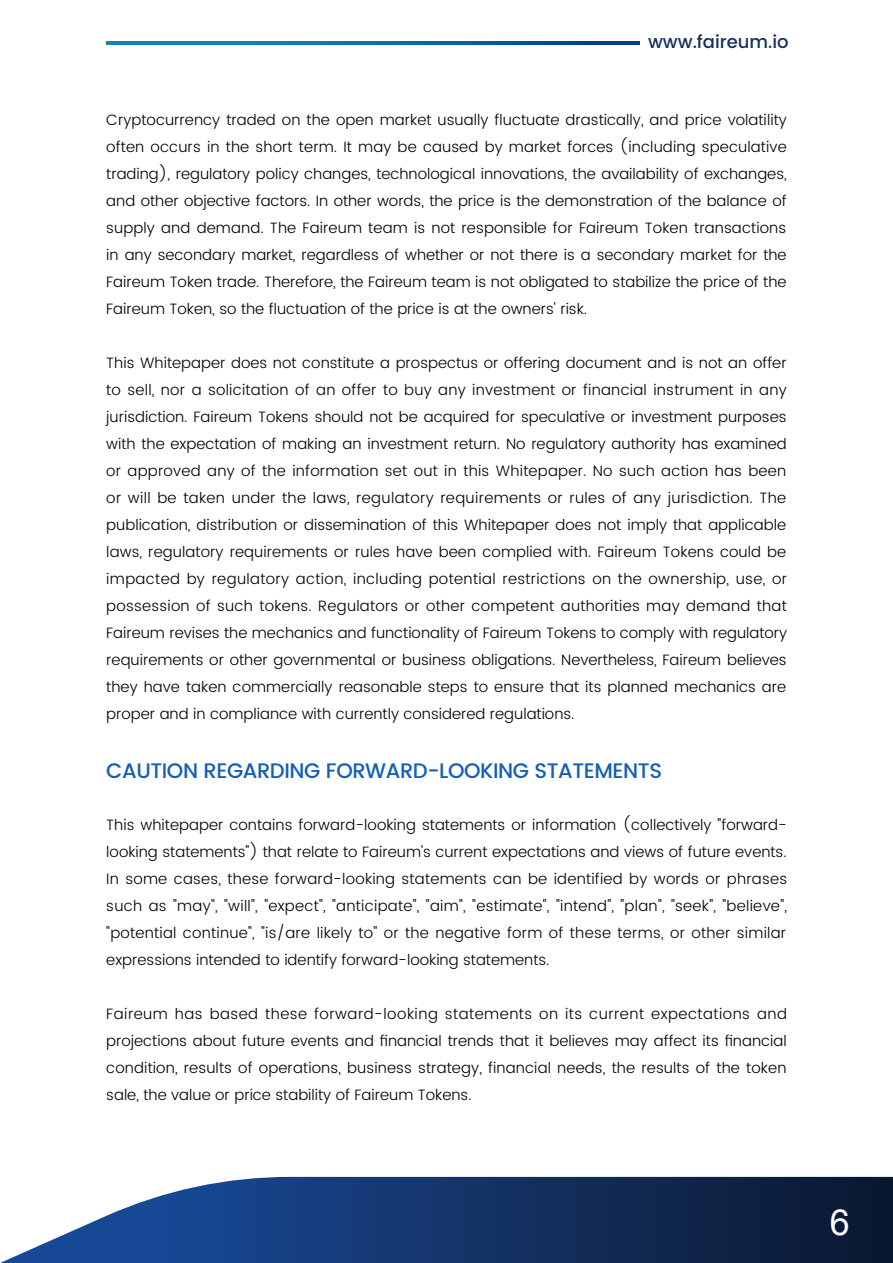
<style>
.page{position:relative;width:893px;height:1263px;background:#fff}
.page>*{position:absolute;margin:0;border:0;box-sizing:border-box;transform-origin:0 0}
.t1{font:36px "Arial";color:#fff}
.t2{font:500 21px "Poppins";letter-spacing:-.02em;color:#155fb4}
.t3{font:500 18px "Poppins";color:#17305e}
.t4{font:300 15px/27px "Poppins";color:#000;text-align:justify}
</style>
<div class="page">
<svg style="left:106px;top:41px;width:533px;height:4px;background:#0b69a8"></svg>
<svg style="left:1px;top:1177px;width:892px;height:86px;background:#2d4976"></svg>
<p class="t3" style="left:648px;top:29px;width:142px">www.faireum.io</p>
<p class="t4" style="left:106px;top:107px;width:682px">Cryptocurrency traded on the open market usually fluctuate drastically, and price volatility often occurs in the short term. It may be caused by market forces (including speculative trading), regulatory policy changes, technological innovations, the availability of exchanges, and other objective factors. In other words, the price is the demonstration of the balance of supply and demand. The Faireum team is not responsible for Faireum Token transactions in any secondary market, regardless of whether or not there is a secondary market for the Faireum Token trade. Therefore, the Faireum team is not obligated to stabilize the price of the Faireum Token, so the fluctuation of the price is at the owners' risk.</p>
<p class="t4" style="left:106px;top:350px;width:682px">This Whitepaper does not constitute a prospectus or offering document and is not an offer to sell, nor a solicitation of an offer to buy any investment or financial instrument in any jurisdiction. Faireum Tokens should not be acquired for speculative or investment purposes with the expectation of making an investment return. No regulatory authority has examined or approved any of the information set out in this Whitepaper. No such action has been or will be taken under the laws, regulatory requirements or rules of any jurisdiction. The publication, distribution or dissemination of this Whitepaper does not imply that applicable laws, regulatory requirements or rules have been complied with. Faireum Tokens could be impacted by regulatory action, including potential restrictions on the ownership, use, or possession of such tokens. Regulators or other competent authorities may demand that Faireum revises the mechanics and functionality of Faireum Tokens to comply with regulatory requirements or other governmental or business obligations. Nevertheless, Faireum believes they have taken commercially reasonable steps to ensure that its planned mechanics are proper and in compliance with currently considered regulations.</p>
<h2 class="t2" style="left:106px;top:755px;width:557px">CAUTION REGARDING FORWARD-LOOKING STATEMENTS</h2>
<p class="t4" style="left:106px;top:812px;width:682px">This whitepaper contains forward-looking statements or information (collectively "forward&shy;looking statements") that relate to Faireum's current expectations and views of future events.<br>In some cases, these forward-looking statements can be identified by words or phrases such as "may", "will", "expect", "anticipate", "aim", "estimate", "intend", "plan", "seek", "believe", "potential continue", "is/are likely to" or the negative form of these terms, or other similar expressions intended to identify forward-looking statements.</p>
<p class="t4" style="left:106px;top:1001px;width:682px">Faireum has based these forward-looking statements on its current expectations and projections about future events and financial trends that it believes may affect its financial condition, results of operations, business strategy, financial needs, the results of the token sale, the value or price stability of Faireum Tokens.</p>
<h1 class="t1" style="left:830px;top:1199px;width:22px">6</h1>
</div>
